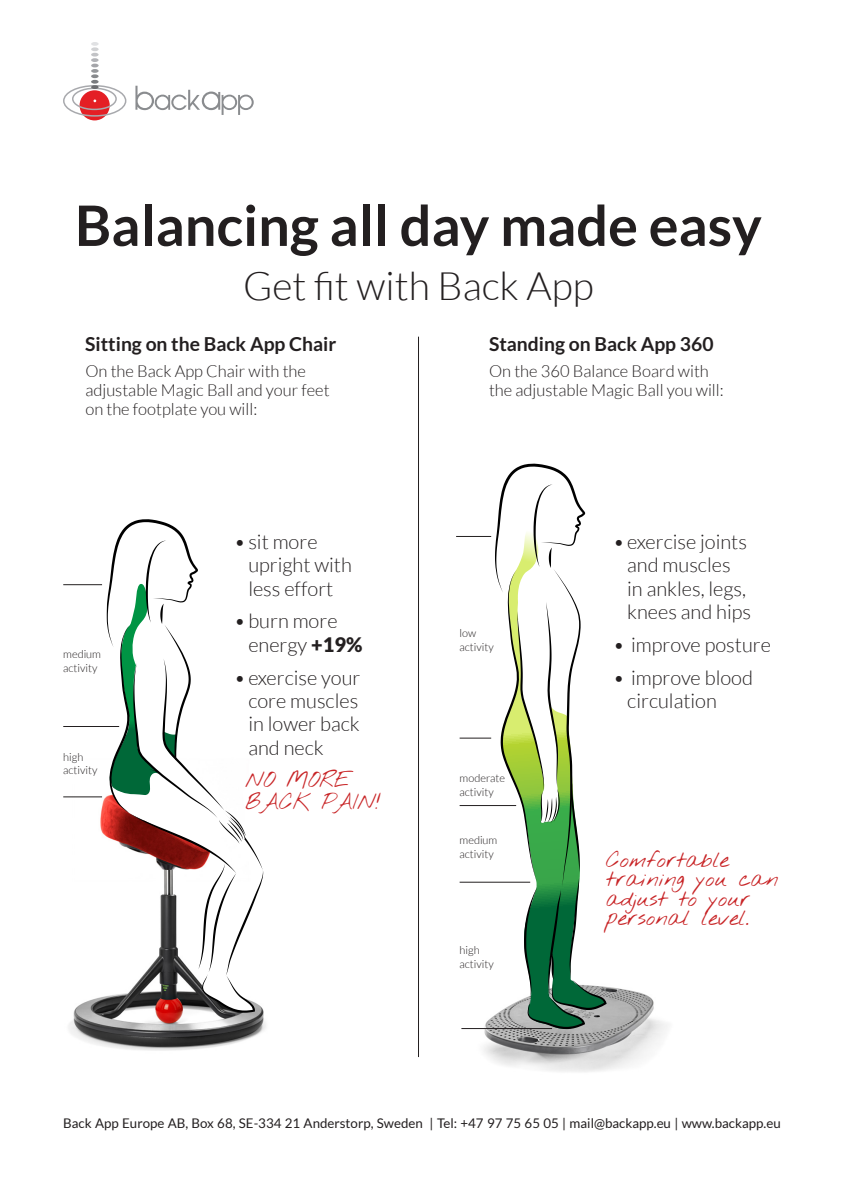
<style>
.page{position:relative;width:844px;height:1191px;background:#fff}
.page>*{position:absolute;margin:0;border:0;box-sizing:border-box;transform-origin:0 0}
.t1{font:700 55.82px "Lato";color:#231f20}
.t2{font:300 39.2px "Lato";color:#231f20}
.t3{font:22.05px/19.2px "Nothing You Could Do";color:#c82426}
.t4{font:300 19.95px/23.3px "Lato";color:#231f20}
.t5{font:700 19.25px "Lato";color:#231f20}
.t6{font:300 16.45px/19.2px "Lato";color:#231f20}
.t7{font:13.3px "Lato";color:#231f20}
.t8{font:300 11.03px "Lato";color:#231f20}
.s1{font-weight:900}
</style>
<div class="page">
<img style="left:69px;top:871px;width:197px;height:180px">
<img style="left:462px;top:987px;width:205px;height:85px">
<svg style="left:495px;top:463px;width:111px;height:566px"></svg>
<svg style="left:106px;top:519px;width:157px;height:494px"></svg>
<hr style="left:461px;top:1028px;width:91px;height:1px;background:#231f20">
<hr style="left:459px;top:882px;width:71px;height:1px;background:#231f20">
<hr style="left:459px;top:805px;width:57px;height:1px;background:#231f20">
<hr style="left:459px;top:738px;width:32px;height:1px;background:#231f20">
<hr style="left:63px;top:584px;width:39px;height:1px;background:#231f20">
<hr style="left:63px;top:726px;width:56px;height:1px;background:#231f20">
<hr style="left:63px;top:796px;width:39px;height:1px;background:#231f20">
<hr style="left:418px;top:337px;width:1px;height:720px;background:#231f20">
<hr style="left:456px;top:536px;width:35px;height:1px;background:#231f20">
<div style="left:80px;top:90px;width:30px;height:30px;background:#e41f25;border-radius:50%"></div>
<svg style="left:63px;top:42px;width:64px;height:75px"></svg>
<svg style="left:135px;top:86px;width:119px;height:29px"></svg>
<p class="t1" style="left:75px;top:194px;width:688px">Balancing all day made easy</p>
<p class="t2" style="left:243px;top:264px;width:352px">Get fit with Back App</p>
<p class="t5" style="left:85px;top:333px;width:252px">Sitting on the Back App Chair</p>
<p class="t5" style="left:489px;top:333px;width:226px">Standing on Back App 360</p>
<p class="t6" style="left:85px;top:361px;width:245px">On the Back App Chair with the adjustable Magic Ball and your feet on the footplate you will:</p>
<p class="t6" style="left:489px;top:361px;width:236px">On the 360 Balance Board with the adjustable Magic Ball you will:</p>
<p class="t8" style="left:63px;top:648px;width:39px">medium</p>
<p class="t8" style="left:63px;top:662px;width:36px">activity</p>
<p class="t8" style="left:63px;top:750px;width:22px">high</p>
<p class="t8" style="left:63px;top:764px;width:36px">activity</p>
<p class="t4" style="left:248px;top:530px;width:105px;text-indent:-14px">•sit more upright with less effort</p>
<p class="t4" style="left:248px;top:610px;width:116px;text-indent:-14px">•burn more energy <span class="s1">+19%</span></p>
<p class="t4" style="left:248px;top:666px;width:114px;text-align:justify;text-indent:-14px">•exercise your core muscles in lower back and neck</p>
<p class="t3" style="left:245px;top:770px;width:137px;line-height:22.1px">NO MORE<br>BACK PAIN!</p>
<p class="t8" style="left:459px;top:627px;width:18px">low</p>
<p class="t8" style="left:459px;top:641px;width:36px">activity</p>
<p class="t8" style="left:459px;top:772px;width:47px">moderate</p>
<p class="t8" style="left:459px;top:786px;width:36px">activity</p>
<p class="t8" style="left:459px;top:834px;width:39px">medium</p>
<p class="t8" style="left:459px;top:847px;width:36px">activity</p>
<p class="t8" style="left:459px;top:944px;width:22px">high</p>
<p class="t8" style="left:459px;top:958px;width:36px">activity</p>
<p class="t4" style="left:627px;top:530px;width:125px;text-indent:-14px">•exercise joints and muscles in ankles, legs, knees and hips</p>
<p class="t4" style="left:613px;top:633px;width:159px">• improve posture</p>
<p class="t4" style="left:627px;top:666px;width:127px;text-indent:-14px">• improve blood circulation</p>
<p class="t3" style="left:606px;top:851px;width:174px">Comfortable training you can adjust to your personal level.</p>
<p class="t7" style="left:63px;top:1115px;width:718px">Back App Europe AB, Box 68, SE-334 21 Anderstorp, Sweden | Tel: +47 97 75 65 05 | mail@backapp.eu | www.backapp.eu</p>
</div>
